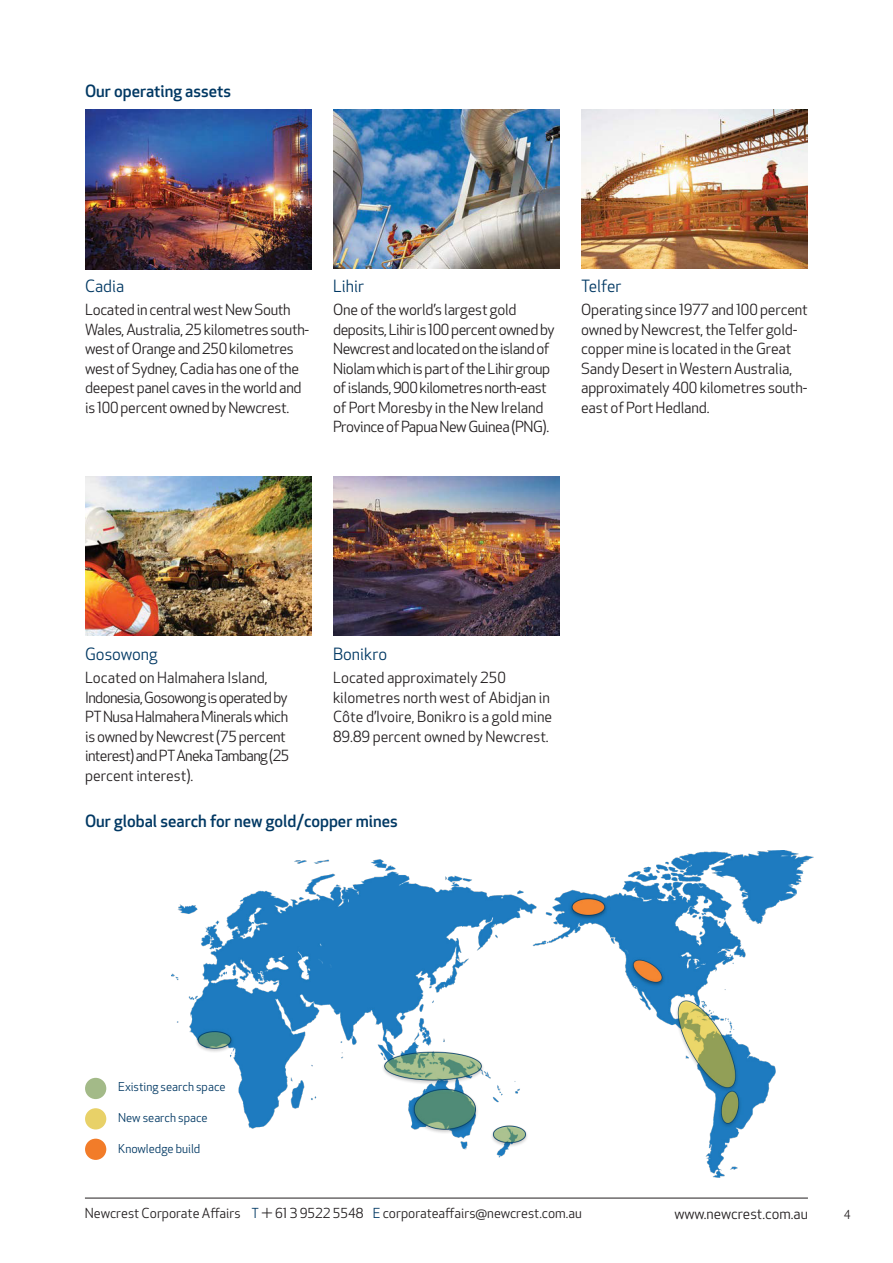
<style>
.page{position:relative;width:893px;height:1263px;background:#fff}
.page>*{position:absolute;margin:0;border:0;box-sizing:border-box;transform-origin:0 0}
.t1{font:500 16.5px "Apex New";color:#013863}
.t2{font:16.5px "Apex New";color:#013863}
.t3{font:15px/19.5px "Apex New";letter-spacing:-.02em;color:#231f20}
.t4{font:15px/19.5px "Apex New";color:#231f20}
.t5{font:14.4px "Apex New";color:#231f20}
.t6{font:13.5px "Apex New";color:#231f20}
.t7{font:12px "Apex New";color:#013863}
.t8{font:12px "Apex New";color:#231f20}
.s1{color:#013863}
</style>
<div class="page">
<hr style="left:85px;top:1198px;width:723px;height:1px;background:#231f20">
<img style="left:581px;top:109px;width:227px;height:160px">
<img style="left:333px;top:109px;width:227px;height:160px">
<img style="left:85px;top:109px;width:227px;height:160px">
<img style="left:333px;top:476px;width:227px;height:160px">
<img style="left:85px;top:476px;width:227px;height:160px">
<div style="left:85px;top:1078px;width:21px;height:21px;background:#a3ba88;border-radius:50%"></div>
<div style="left:85px;top:1108px;width:21px;height:21px;background:#e8d168;border-radius:50%"></div>
<div style="left:85px;top:1139px;width:21px;height:21px;background:#f27c29;border-radius:50%"></div>
<img style="left:171px;top:851px;width:642px;height:327px">
<p class="t1" style="left:85px;top:80px;width:148px">Our operating assets</p>
<p class="t2" style="left:85px;top:275px;width:41px">Cadia</p>
<p class="t3" style="left:85px;top:300px;width:226px">Located in central west New South Wales, Australia, 25 kilometres south&shy;west of Orange and 250 kilometres west of Sydney, Cadia has one of the deepest panel caves in the world and is 100 percent owned by Newcrest.</p>
<p class="t2" style="left:333px;top:275px;width:32px">Lihir</p>
<p class="t3" style="left:333px;top:300px;width:223px">One of the world’s largest gold deposits, Lihir is 100 percent owned by Newcrest and located on the island of Niolam which is part of the Lihir group of islands, 900 kilometres north-east of Port Moresby in the New Ireland Province of Papua New Guinea (PNG).</p>
<p class="t2" style="left:581px;top:275px;width:42px">Telfer</p>
<p class="t3" style="left:581px;top:300px;width:228px">Operating since 1977 and 100 percent owned by Newcrest, the Telfer gold&shy;copper mine is located in the Great Sandy Desert in Western Australia, approximately 400 kilometres south&shy;east of Port Hedland.</p>
<p class="t2" style="left:85px;top:643px;width:74px">Gosowong</p>
<p class="t3" style="left:85px;top:668px;width:206px">Located on Halmahera Island,<br>Indonesia, Gosowong is operated by<br>PT Nusa Halmahera Minerals which is owned by Newcrest (75 percent interest) and PT Aneka Tambang (25 percent interest).</p>
<p class="t2" style="left:333px;top:643px;width:56px">Bonikro</p>
<p class="t4" style="left:333px;top:668px;width:221px">Located approximately 250 kilometres north west of Abidjan in Côte d’Ivoire, Bonikro is a gold mine 89.89 percent owned by Newcrest.</p>
<p class="t1" style="left:85px;top:810px;width:314px">Our global search for new gold/copper mines</p>
<p class="t7" style="left:118px;top:1079px;width:109px">Existing search space</p>
<p class="t7" style="left:118px;top:1110px;width:91px">New search space</p>
<p class="t7" style="left:118px;top:1141px;width:84px">Knowledge build</p>
<p class="t6" style="left:85px;top:1205px;width:498px">Newcrest Corporate Affairs <span class="s1">T</span> + 61 3 9522 5548 <span class="s1">E</span> corporateaffairs@newcrest.com.au</p>
<p class="t5" style="left:674px;top:1205px;width:135px">www.newcrest.com.au</p>
<p class="t8" style="left:844px;top:1207px;width:8px">4</p>
</div>
